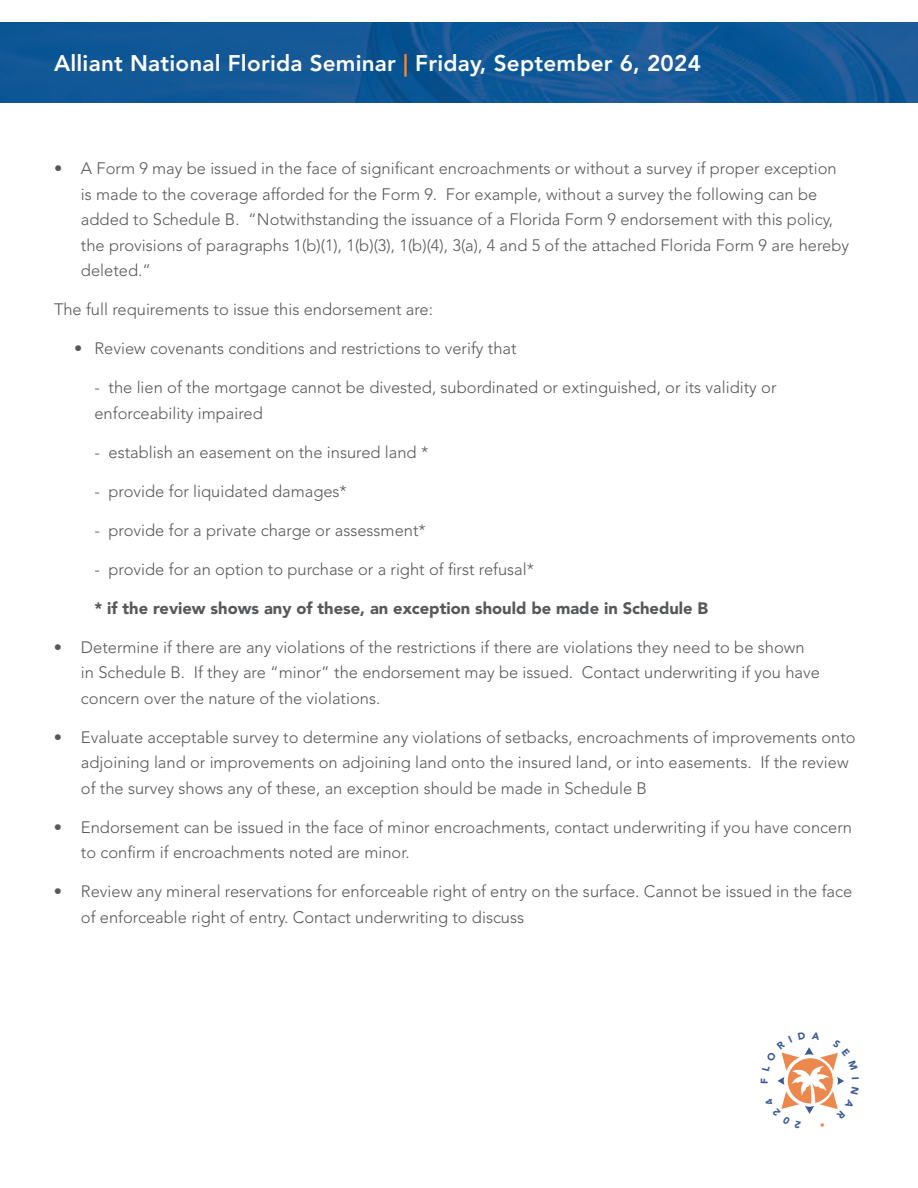
<style>
.page{position:relative;width:918px;height:1188px;background:#fff}
.page>*{position:absolute;margin:0;border:0;box-sizing:border-box;transform-origin:0 0}
.t1{font:800 22.5px "Avenir LT Std";letter-spacing:.01em;color:#fff}
.t2{font:300 16.5px/25.5px "Avenir LT Std";color:#57585a}
.t3{font:900 16.5px "Avenir LT Std";color:#57585a}
.s1{color:#f58932}
</style>
<div class="page">
<img style="left:0;top:23px;width:918px;height:80px">
<svg style="left:777px;top:1047px;width:67px;height:67px"></svg>
<h1 class="t1" style="left:54px;top:50px;width:649px">Alliant National Florida Seminar <span class="s1">|</span> Friday, September 6, 2024</h1>
<p class="t2" style="left:81px;top:156px;width:770px;text-indent:-27px">• A Form 9 may be issued in the face of significant encroachments or without a survey if proper exception is made to the coverage afforded for the Form 9. For example, without a survey the following can be added to Schedule B. “Notwithstanding the issuance of a Florida Form 9 endorsement with this policy, the provisions of paragraphs 1(b)(1), 1(b)(3), 1(b)(4), 3(a), 4 and 5 of the attached Florida Form 9 are hereby deleted.”</p>
<p class="t2" style="left:54px;top:297px;width:381px">The full requirements to issue this endorsement are:</p>
<p class="t2" style="left:74px;top:336px;width:444px">• Review covenants conditions and restrictions to verify that</p>
<p class="t2" style="left:94px;top:375px;width:684px">- the lien of the mortgage cannot be divested, subordinated or extinguished, or its validity or enforceability impaired</p>
<p class="t2" style="left:94px;top:440px;width:335px">- establish an easement on the insured land *</p>
<p class="t2" style="left:94px;top:479px;width:254px">- provide for liquidated damages*</p>
<p class="t2" style="left:94px;top:518px;width:333px">- provide for a private charge or assessment*</p>
<p class="t2" style="left:94px;top:557px;width:441px">- provide for an option to purchase or a right of first refusal*</p>
<p class="t3" style="left:94px;top:598px;width:615px">* if the review shows any of these, an exception should be made in Schedule B</p>
<p class="t2" style="left:81px;top:635px;width:741px;text-indent:-27px">• Determine if there are any violations of the restrictions if there are violations they need to be shown in Schedule B. If they are “minor” the endorsement may be issued. Contact underwriting if you have concern over the nature of the violations.</p>
<p class="t2" style="left:81px;top:725px;width:776px;text-indent:-27px">• Evaluate acceptable survey to determine any violations of setbacks, encroachments of improvements onto adjoining land or improvements on adjoining land onto the insured land, or into easements. If the review of the survey shows any of these, an exception should be made in Schedule B</p>
<p class="t2" style="left:81px;top:815px;width:773px;text-indent:-27px">• Endorsement can be issued in the face of minor encroachments, contact underwriting if you have concern to confirm if encroachments noted are minor.</p>
<p class="t2" style="left:81px;top:879px;width:773px;text-indent:-27px">• Review any mineral reservations for enforceable right of entry on the surface. Cannot be issued in the face of enforceable right of entry. Contact underwriting to discuss</p>
</div>
